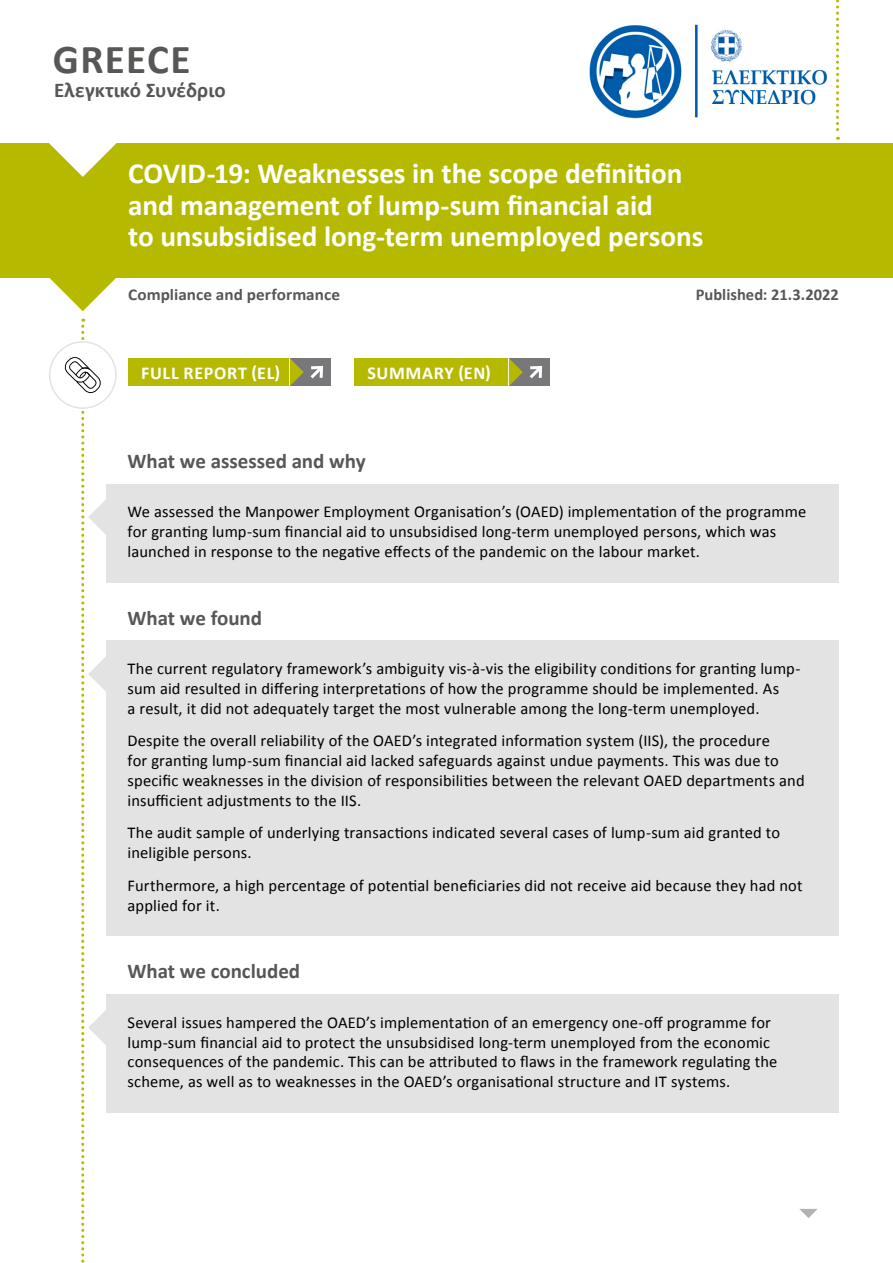
<style>
.page{position:relative;width:893px;height:1263px;background:#fff}
.page>*{position:absolute;margin:0;border:0;box-sizing:border-box;transform-origin:0 0}
.Country-First{font:700 41.25px "Calibri";letter-spacing:.03em;color:#575756}
.t1{font:700 29.25px/31.5px "Calibri";letter-spacing:-.005em;color:#fff}
.SaiName-First{font:700 21px "Calibri";color:#575756}
.t2{font:700 18.15px "Calibri";letter-spacing:.035em;color:#fff}
.t3{font:16.5px/19.8px "Calibri";letter-spacing:.01em;color:#000}
.Performance{font:700 16.5px "Calibri";color:#575756;scale:1.04 1}
.Published{font:700 16.5px "Calibri";color:#575756}
</style>
<div class="page">
<img style="left:589px;top:24px;width:239px;height:95px">
<div style="left:0;top:143px;width:893px;height:134px;background:#b5ba00"></div>
<svg style="left:49px;top:277px;width:68px;height:34px"></svg>
<div style="left:106px;top:484px;width:733px;height:98px;background:#e3e3e3"></div>
<div style="left:106px;top:641px;width:733px;height:98px;background:#e3e3e3"></div>
<div style="left:106px;top:713px;width:733px;height:118px;background:#e3e3e3"></div>
<div style="left:106px;top:805px;width:733px;height:78px;background:#e3e3e3"></div>
<div style="left:106px;top:857px;width:733px;height:79px;background:#e3e3e3"></div>
<div style="left:106px;top:994px;width:733px;height:119px;background:#e3e3e3"></div>
<svg style="left:799px;top:1209px;width:19px;height:9px"></svg>
<svg style="left:49px;top:143px;width:68px;height:34px"></svg>
<div style="left:49px;top:341px;width:68px;height:68px;border:2px solid #e3e3e3;border-radius:50%"></div>
<svg style="left:64px;top:319px;width:43px;height:944px"></svg>
<svg style="left:836px;top:0;width:3px;height:140px"></svg>
<svg style="left:128px;top:358px;width:202px;height:28px;background:#adb117"></svg>
<svg style="left:354px;top:358px;width:195px;height:28px;background:#adb118"></svg>
<p class="Country-First" style="left:53px;top:34px;width:139px">GREECE</p>
<p class="SaiName-First" style="left:54px;top:77px;width:173px">Ελεγκτικό Συνέδριο</p>
<h1 class="t1" style="left:128px;top:156px;width:577px">COVID-19: Weaknesses in the scope definition and management of lump-sum financial aid<br>to unsubsidised long-term unemployed persons</h1>
<p class="Performance" style="left:128px;top:284px;width:205px">Compliance and performance</p>
<p class="Published" style="left:696px;top:284px;width:145px">Published: 21.3.2022</p>
<p class="t2" style="left:141px;top:362px;width:140px">FULL REPORT (EL)</p>
<p class="t2" style="left:367px;top:362px;width:125px">SUMMARY (EN)</p>
<h2 class="SaiName-First" style="left:128px;top:448px;width:240px">What we assessed and why</h2>
<p class="t3" style="left:128px;top:502px;width:680px">We assessed the Manpower Employment Organisation’s (OAED) implementation of the programme for granting lump-sum financial aid to unsubsidised long-term unemployed persons, which was launched in response to the negative effects of the pandemic on the labour market.</p>
<h2 class="SaiName-First" style="left:128px;top:605px;width:136px">What we found</h2>
<p class="t3" style="left:128px;top:659px;width:674px">The current regulatory framework’s ambiguity vis-à-vis the eligibility conditions for granting lump&shy;sum aid resulted in differing interpretations of how the programme should be implemented. As<br>a result, it did not adequately target the most vulnerable among the long-term unemployed.</p>
<p class="t3" style="left:128px;top:731px;width:679px">Despite the overall reliability of the OAED’s integrated information system (IIS), the procedure<br>for granting lump-sum financial aid lacked safeguards against undue payments. This was due to specific weaknesses in the division of responsibilities between the relevant OAED departments and insufficient adjustments to the IIS.</p>
<p class="t3" style="left:128px;top:823px;width:654px">The audit sample of underlying transactions indicated several cases of lump-sum aid granted to ineligible persons.</p>
<p class="t3" style="left:128px;top:875px;width:677px">Furthermore, a high percentage of potential beneficiaries did not receive aid because they had not applied for it.</p>
<h2 class="SaiName-First" style="left:128px;top:958px;width:174px">What we concluded</h2>
<p class="t3" style="left:128px;top:1012px;width:651px">Several issues hampered the OAED’s implementation of an emergency one-off programme for lump-sum financial aid to protect the unsubsidised long-term unemployed from the economic consequences of the pandemic. This can be attributed to flaws in the framework regulating the scheme, as well as to weaknesses in the OAED’s organisational structure and IT systems.</p>
</div>
